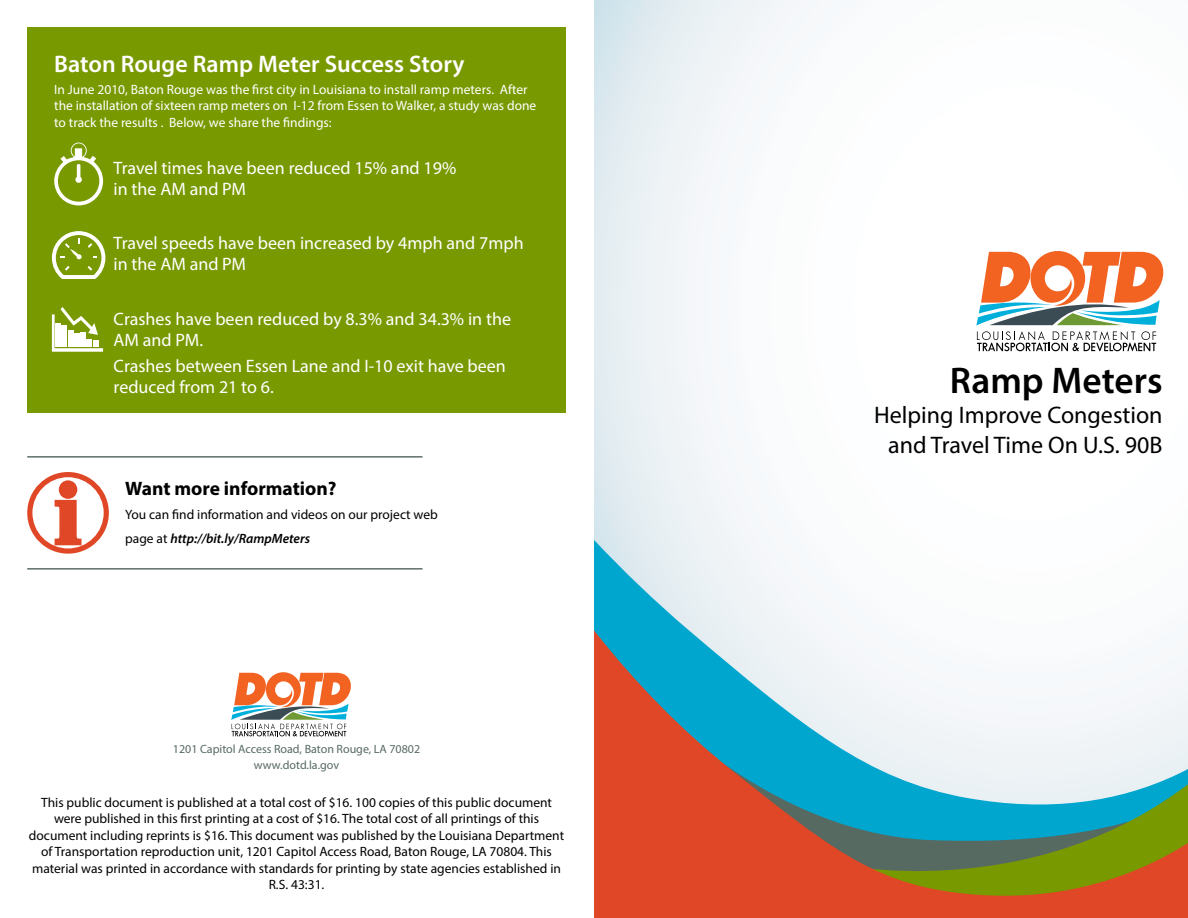
<style>
.page{position:relative;width:1188px;height:918px;background:#fff}
.page>*{position:absolute;margin:0;border:0;box-sizing:border-box;transform-origin:0 0}
.t1{font:600 37.2px "Myriad Pro";color:#000}
.t2{font:24px/30px "Myriad Pro";color:#000;text-align:center}
.t3{font:600 24px "Myriad Pro";color:#fff}
.t4{font:700 19.5px "Myriad Pro";color:#000}
.t5{font:18px/21px "Myriad Pro";color:#fff}
.t6{font:13.5px/16.5px "Myriad Pro";color:#000;text-align:center}
.t7{font:13.5px/16.5px "Myriad Pro";color:#fff}
.t8{font:12px/16.5px "Myriad Pro";color:#576a62;text-align:center}
.s1{font-weight:600;font-style:italic}
</style>
<div class="page">
<svg style="left:594px;top:0;width:570px;height:540px"></svg>
<svg style="left:976px;top:251px;width:187px;height:100px"></svg>
<svg style="left:594px;top:540px;width:233px;height:90px;fill:#ebf1f4"></svg>
<svg style="left:594px;top:630px;width:594px;height:288px"></svg>
<div style="left:27px;top:27px;width:539px;height:385px;background:#799900"></div>
<svg style="left:54px;top:143px;width:49px;height:62px"></svg>
<svg style="left:52px;top:231px;width:53px;height:48px"></svg>
<svg style="left:52px;top:307px;width:51px;height:45px"></svg>
<div style="left:80px;top:332px;width:6px;height:15px;background:#fff"></div>
<div style="left:74px;top:334px;width:5px;height:13px;background:#fff"></div>
<div style="left:68px;top:331px;width:5px;height:16px;background:#fff"></div>
<div style="left:62px;top:325px;width:5px;height:22px;background:#fff"></div>
<div style="left:55px;top:323px;width:6px;height:24px;background:#fff"></div>
<svg style="left:231px;top:672px;width:120px;height:64px"></svg>
<hr style="left:27px;top:456px;width:396px;height:2px;background:#5e6e66">
<hr style="left:27px;top:568px;width:396px;height:2px;background:#5e6e66">
<svg style="left:27px;top:472px;width:82px;height:82px"></svg>
<h2 class="t3" style="left:54px;top:49px;width:412px">Baton Rouge Ramp Meter Success Story</h2>
<p class="t7" style="left:54px;top:81px;width:484px">In June 2010, Baton Rouge was the first city in Louisiana to install ramp meters. After the installation of sixteen ramp meters on I-12 from Essen to Walker, a study was done to track the results . Below, we share the findings:</p>
<h3 class="t5" style="left:114px;top:157px;width:344px">Travel times have been reduced 15% and 19% in the AM and PM</h3>
<h3 class="t5" style="left:114px;top:233px;width:412px">Travel speeds have been increased by 4mph and 7mph in the AM and PM</h3>
<h3 class="t5" style="left:114px;top:308px;width:399px">Crashes have been reduced by 8.3% and 34.3% in the<br>AM and PM.</h3>
<h3 class="t5" style="left:114px;top:355px;width:394px">Crashes between Essen Lane and I-10 exit have been reduced from 21 to 6.</h3>
<h3 class="t4" style="left:125px;top:476px;width:213px">Want more information?</h3>
<p class="t6" style="left:125px;top:502px;width:314px;line-height:24px;text-align:left">You can find information and videos on our project web page at <span class="s1">http://bit.ly/RampMeters</span></p>
<p class="t8" style="left:173px;top:740px;width:249px">1201 Capitol Access Road, Baton Rouge, LA 70802 www.dotd.la.gov</p>
<p class="t6" style="left:29px;top:794px;width:537px">This public document is published at a total cost of $16. 100 copies of this public document were published in this first printing at a cost of $16. The total cost of all printings of this document including reprints is $16. This document was published by the Louisiana Department of Transportation reproduction unit, 1201 Capitol Access Road, Baton Rouge, LA 70804. This material was printed in accordance with standards for printing by state agencies established in R.S. 43:31.</p>
<h1 class="t1" style="left:950px;top:357px;width:214px">Ramp Meters</h1>
<h2 class="t2" style="left:874px;top:400px;width:290px">Helping Improve Congestion and Travel Time On U.S. 90B</h2>
</div>
